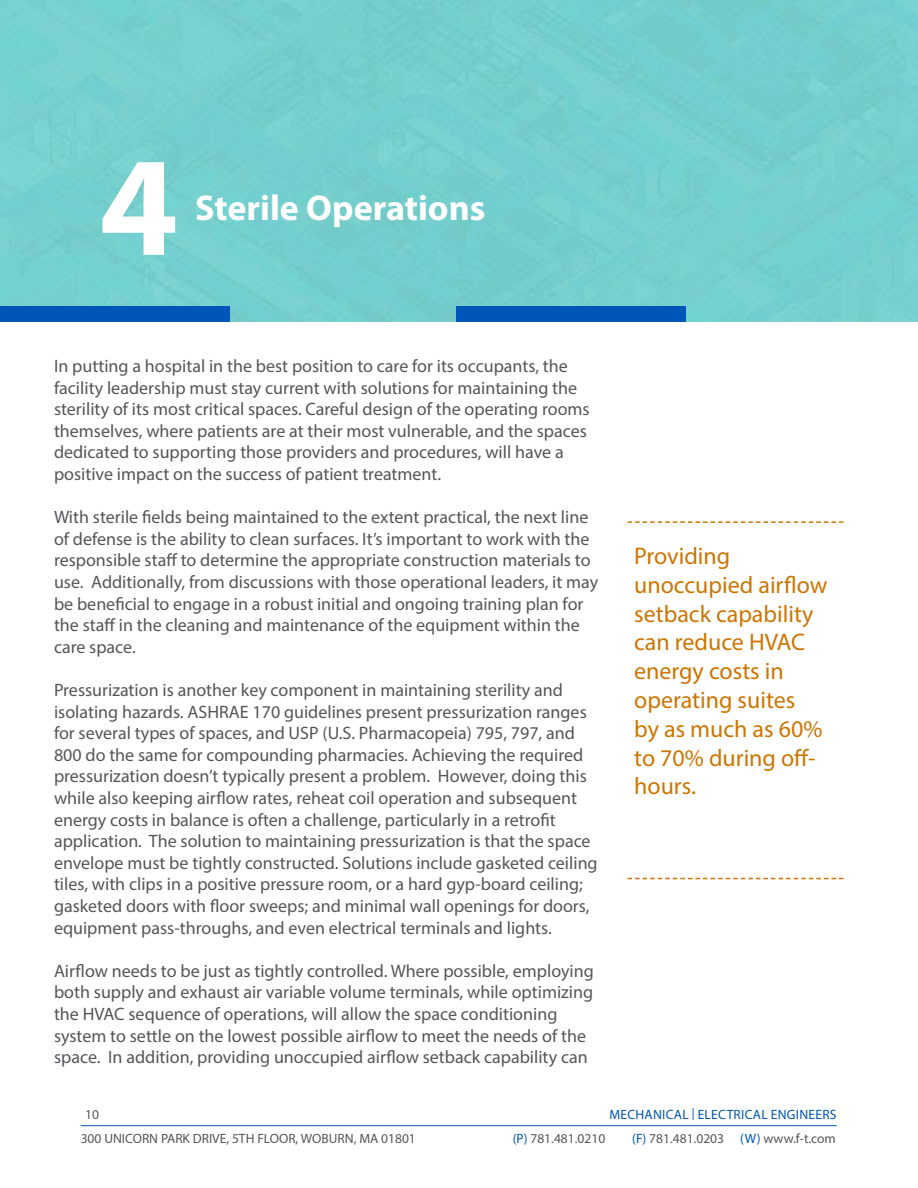
<style>
.page{position:relative;width:918px;height:1188px;background:#fff}
.page>*{position:absolute;margin:0;border:0;box-sizing:border-box;transform-origin:0 0}
.t1{font:700 142.5px "Myriad Pro";color:#fff}
.t2{font:700 36px "Myriad Pro";color:#fff}
.t3{font:24px/28.8px "Myriad Pro";color:#cc7503}
.t4{font:18px/21.6px "Myriad Pro";color:#55565a}
.t5{font:13.5px "Myriad Pro";color:#55565a}
.t6{font:13.5px "Myriad Pro";letter-spacing:.02em;color:#0055b8}
.s1{font-size:12px}
.s2{color:#0055b8}
</style>
<div class="page">
<div style="left:0;top:0;width:918px;height:322px;background:#75cfce"></div>
<div style="left:0;top:306px;width:230px;height:16px;background:#0055b8"></div>
<div style="left:457px;top:306px;width:229px;height:16px;background:#0055b8"></div>
<hr style="left:81px;top:1125px;width:756px;height:1px;background:#0055b8">
<svg style="left:627px;top:521px;width:216px;height:2px"></svg>
<svg style="left:627px;top:878px;width:216px;height:1px"></svg>
<h1 class="t1" style="left:99px;top:114px;width:81px">4</h1>
<h2 class="t2" style="left:195px;top:184px;width:292px">Sterile Operations</h2>
<p class="t4" style="left:54px;top:355px;width:537px">In putting a hospital in the best position to care for its occupants, the facility leadership must stay current with solutions for maintaining the sterility of its most critical spaces. Careful design of the operating rooms themselves, where patients are at their most vulnerable, and the spaces dedicated to supporting those providers and procedures, will have a positive impact on the success of patient treatment.</p>
<p class="t4" style="left:54px;top:506px;width:546px">With sterile fields being maintained to the extent practical, the next line of defense is the ability to clean surfaces. It’s important to work with the responsible staff to determine the appropriate construction materials to use. Additionally, from discussions with those operational leaders, it may be beneficial to engage in a robust initial and ongoing training plan for the staff in the cleaning and maintenance of the equipment within the care space.</p>
<p class="t4" style="left:54px;top:679px;width:545px">Pressurization is another key component in maintaining sterility and isolating hazards. ASHRAE 170 guidelines present pressurization ranges for several types of spaces, and USP (U.S. Pharmacopeia) 795, 797, and 800 do the same for compounding pharmacies. Achieving the required pressurization doesn’t typically present a problem. However, doing this while also keeping airflow rates, reheat coil operation and subsequent energy costs in balance is often a challenge, particularly in a retrofit application. The solution to maintaining pressurization is that the space envelope must be tightly constructed. Solutions include gasketed ceiling tiles, with clips in a positive pressure room, or a hard gyp-board ceiling; gasketed doors with floor sweeps; and minimal wall openings for doors, equipment pass-throughs, and even electrical terminals and lights.</p>
<p class="t4" style="left:54px;top:960px;width:541px">Airflow needs to be just as tightly controlled. Where possible, employing both supply and exhaust air variable volume terminals, while optimizing the HVAC sequence of operations, will allow the space conditioning system to settle on the lowest possible airflow to meet the needs of the space. In addition, providing unoccupied airflow setback capability can</p>
<h3 class="t3" style="left:634px;top:541px;width:195px">Providing unoccupied airflow setback capability can reduce HVAC energy costs in operating suites<br>by as much as 60% to 70% during off&shy;hours.</h3>
<p class="t5" style="left:85px;top:1106px;width:15px">10</p>
<p class="t6" style="left:609px;top:1106px;width:229px">MECHANICAL <span class="s1">|</span> ELECTRICAL ENGINEERS</p>
<p class="t5" style="left:81px;top:1130px;width:337px">300 UNICORN PARK DRIVE, 5TH FLOOR, WOBURN, MA 01801</p>
<p class="t5" style="left:513px;top:1130px;width:94px"><span class="s2">(P)</span> 781.481.0210</p>
<p class="t5" style="left:632px;top:1130px;width:205px"><span class="s2">(F)</span> 781.481.0203 <span class="s2">(W)</span> www.f-t.com</p>
</div>
